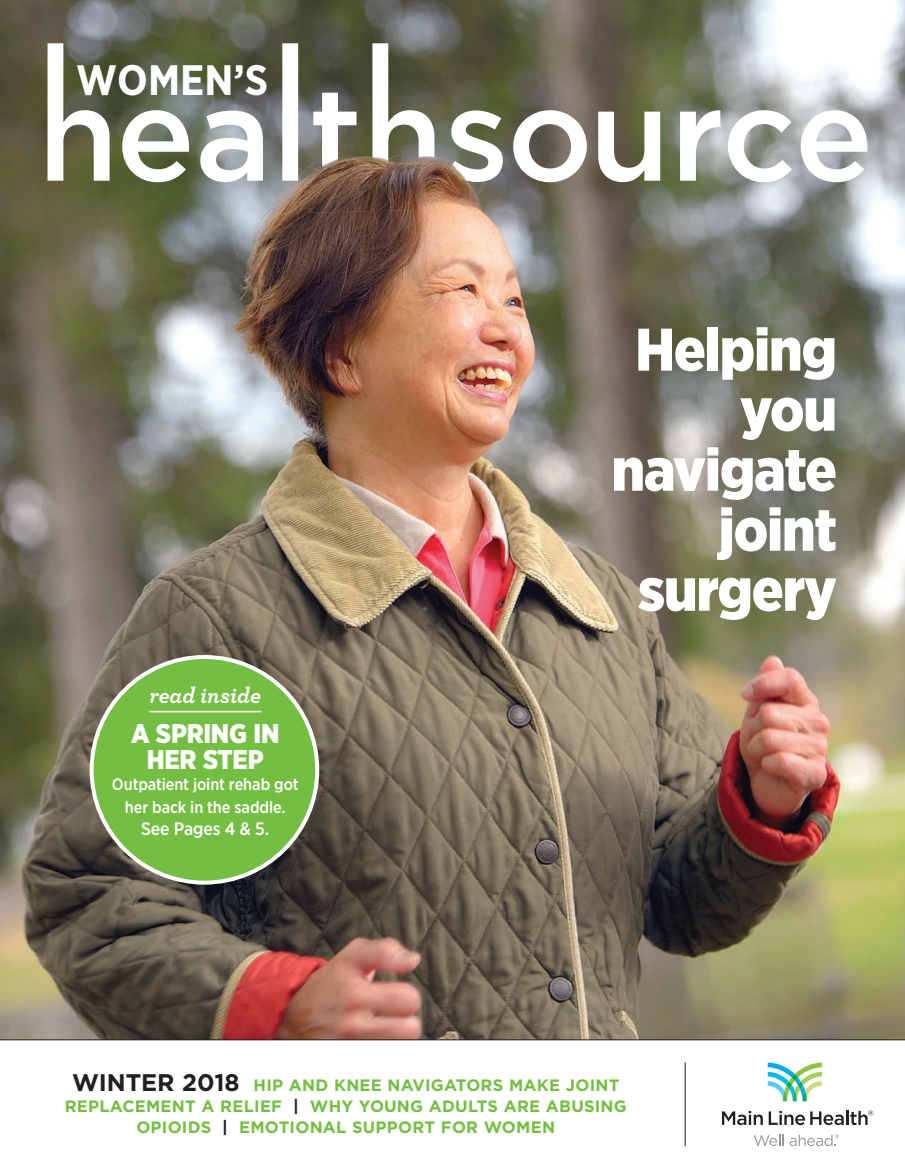
<style>
.page{position:relative;width:905px;height:1175px;background:#fff}
.page>*{position:absolute;margin:0;border:0;box-sizing:border-box;transform-origin:0 0}
.t1{font:900 60px/60px "Gotham Narrow";letter-spacing:-.02em;color:#fff;text-align:right}
.t2{font:700 42.6px "Gotham Narrow";color:#fff}
.t3{font:900 27px/26.5px "Gotham Narrow";letter-spacing:-.01em;color:#fff;text-align:center}
.t4{font:italic 700 22.5px "Archer";letter-spacing:-.01em;color:#fff}
.t5{font:500 18px "Gotham Narrow";letter-spacing:-.01em;color:#fff}
.t6{font:700 16.5px/21px "Gotham OTF";letter-spacing:.015em;color:#74bf43;text-align:center}
.t7{font:500 16.5px/22.5px "Gotham Narrow";letter-spacing:-.005em;color:#fff;text-align:center}
.s1{font-size:24px;color:#231f20}
.s2{color:#231f20}
</style>
<div class="page">
<img style="left:0;top:0;width:904px;height:1039px">
<hr style="left:685px;top:1062px;width:1px;height:84px;background:#231f20">
<hr style="left:0;top:1039px;width:904px;height:1px;background:#231f20">
<svg style="left:754px;top:1134px;width:85px;height:12px"></svg>
<svg style="left:722px;top:1111px;width:40px;height:14px"></svg>
<svg style="left:768px;top:1110px;width:105px;height:15px"></svg>
<svg style="left:767px;top:1062px;width:54px;height:39px"></svg>
<svg style="left:48px;top:43px;width:386px;height:139px"></svg>
<svg style="left:271px;top:110px;width:596px;height:104px"></svg>
<img style="left:271px;top:156px;width:209px;height:58px">
<div style="left:92px;top:657px;width:225px;height:225px;background:#74bf43;border-radius:50%"></div>
<hr style="left:149px;top:711px;width:112px;height:1px;background:#fff">
<h2 class="t2" style="left:76px;top:52px;width:193px">WOMEN’S</h2>
<h3 class="t4" style="left:149px;top:678px;width:113px">read inside</h3>
<h3 class="t3" style="left:131px;top:719px;width:150px">A SPRING IN<br>HER STEP</h3>
<p class="t7" style="left:112px;top:773px;width:188px">Outpatient joint rehab got her back in the saddle.</p>
<p class="t5" style="left:141px;top:817px;width:130px">See Pages 4 &amp; 5.</p>
<h1 class="t1" style="left:611px;top:319px;width:227px">Helping you navigate joint surgery</h1>
<p class="t6" style="left:65px;top:1074px;width:563px"><span class="s1">WINTER 2018</span> HIP AND KNEE NAVIGATORS MAKE JOINT<br>REPLACEMENT A RELIEF <span class="s2">|</span> WHY YOUNG ADULTS ARE ABUSING<br>OPIOIDS <span class="s2">|</span> EMOTIONAL SUPPORT FOR WOMEN</p>
</div>
